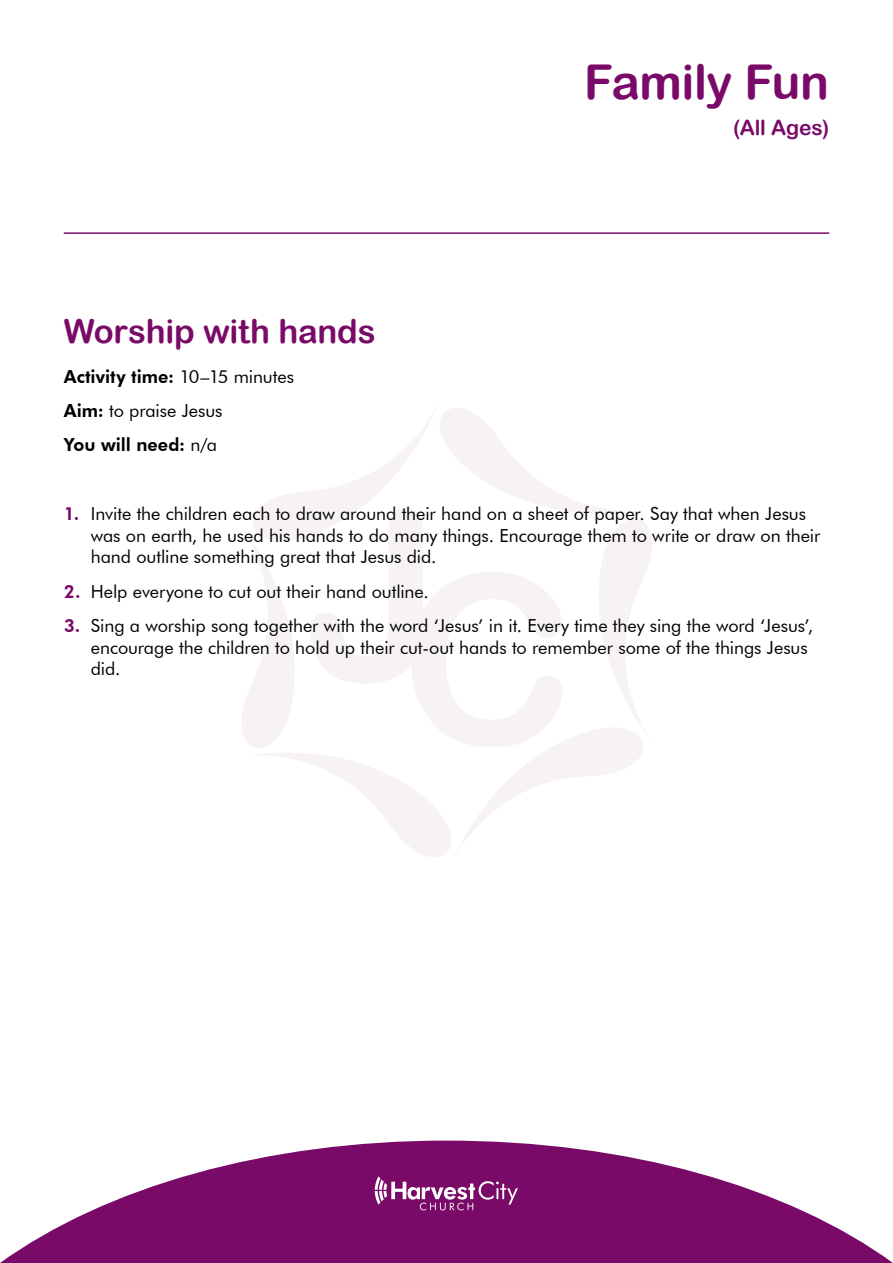
<style>
.page{position:relative;width:893px;height:1263px;background:#fff}
.page>*{position:absolute;margin:0;border:0;box-sizing:border-box;transform-origin:0 0}
.t1{font:48px "Arial Rounded MT Bold";letter-spacing:-.01em;color:#790a68}
.t2{font:33px "Arial Rounded MT Bold";letter-spacing:-.005em;color:#790a68}
.t3{font:21px "Arial Rounded MT Bold";letter-spacing:-.005em;color:#790a68}
.t4{font:18px/21.6px "Futura BT";letter-spacing:-.005em;color:#000}
.t5{font:800 18px/34.3px "Futura BT";color:#000}
.s1{font-weight:400}
.s2{font-weight:800;color:#790a68}
</style>
<div class="page">
<svg style="left:242px;top:408px;width:410px;height:449px"></svg>
<svg style="left:310px;top:508px;width:253px;height:239px"></svg>
<svg style="left:0;top:1140px;width:893px;height:123px;fill:#790a68"></svg>
<svg style="left:375px;top:1176px;width:143px;height:34px;background:#963f89"></svg>
<hr style="left:64px;top:232px;width:765px;height:2px;background:#790a68">
<h2 class="t2" style="left:64px;top:312px;width:313px">Worship with hands</h2>
<p class="t5" style="left:64px;top:359px;width:232px">Activity time: <span class="s1">10–15 minutes<br></span>Aim: <span class="s1">to praise Jesus<br></span>You will need: <span class="s1">n/a</span></p>
<h1 class="t1" style="left:584px;top:53px;width:246px">Family Fun</h1>
<p class="t3" style="left:733px;top:115px;width:98px">(All Ages)</p>
<p class="t4" style="left:91px;top:503px;width:731px;text-indent:-27px"><span class="s2">1.</span> Invite the children each to draw around their hand on a sheet of paper. Say that when Jesus was on earth, he used his hands to do many things. Encourage them to write or draw on their hand outline something great that Jesus did.</p>
<p class="t4" style="left:64px;top:580px;width:367px"><span class="s2">2.</span> Help everyone to cut out their hand outline.</p>
<p class="t4" style="left:91px;top:615px;width:724px;text-indent:-27px"><span class="s2">3.</span> Sing a worship song together with the word ‘Jesus’ in it. Every time they sing the word ‘Jesus’, encourage the children to hold up their cut-out hands to remember some of the things Jesus did.</p>
</div>
